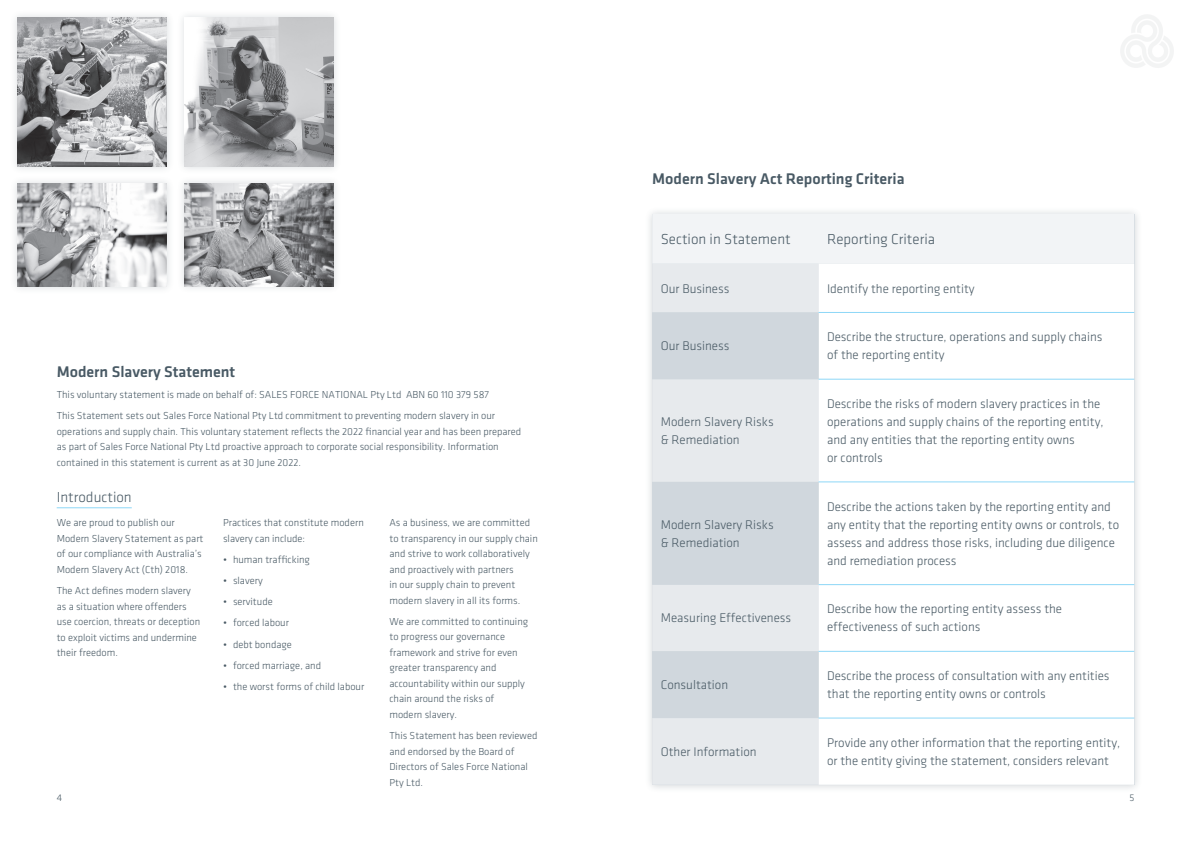
<style>
.page{position:relative;width:1191px;height:842px;background:#fff}
.page>*{position:absolute;margin:0;border:0;box-sizing:border-box;transform-origin:0 0}
.headline{font:16px "Klavika Medium TF";color:#485964}
.subhead_underline{font:300 15px "Klavika";color:#485964}
.body_text{font:300 13px/18px "Klavika";color:#485964}
.body_text-2{font:300 10.5px/15.5px "Klavika";color:#485964}
.body_text_dot_point{font:300 10.5px "Klavika";color:#485964}
.t1{font:300 10px "Klavika";color:#485964}
</style>
<div class="page">
<div style="left:644px;top:207px;width:498px;height:586px;background:#485964;opacity:.25"></div>
<div style="left:652px;top:214px;width:482px;height:50px;background:#f2f4f6"></div>
<div style="left:652px;top:264px;width:166px;height:521px;background:#e7eaed"></div>
<svg style="left:818px;top:264px;width:316px;height:521px"></svg>
<svg style="left:652px;top:312px;width:166px;height:406px;background:#d9dee3"></svg>
<hr style="left:818px;top:312px;width:316px;height:1px;background:#8dd7f7">
<hr style="left:818px;top:379px;width:316px;height:1px;background:#8dd7f7">
<hr style="left:818px;top:482px;width:316px;height:1px;background:#8dd7f7">
<hr style="left:818px;top:584px;width:316px;height:1px;background:#8dd7f7">
<hr style="left:818px;top:651px;width:316px;height:1px;background:#8dd7f7">
<hr style="left:818px;top:718px;width:316px;height:1px;background:#8dd7f7">
<div style="left:177px;top:9px;width:164px;height:165px;background:#f8f9f9"></div>
<img style="left:184px;top:17px;width:150px;height:149px">
<div style="left:10px;top:9px;width:165px;height:165px;background:#485964;opacity:.2"></div>
<img style="left:18px;top:17px;width:149px;height:149px">
<div style="left:177px;top:175px;width:164px;height:119px;background:#f9f9fa"></div>
<img style="left:184px;top:183px;width:150px;height:103px">
<div style="left:10px;top:176px;width:165px;height:119px;background:#f8f9f9"></div>
<img style="left:18px;top:184px;width:149px;height:103px">
<hr style="left:57px;top:507px;width:75px;height:1px;background:#8dd7f7">
<svg style="left:1121px;top:15px;width:53px;height:53px"></svg>
<p class="headline" style="left:652px;top:171px;width:254px">Modern Slavery Act Reporting Criteria</p>
<p class="subhead_underline" style="left:660px;top:231px;width:132px">Section in Statement</p>
<p class="subhead_underline" style="left:827px;top:231px;width:109px">Reporting Criteria</p>
<p class="body_text" style="left:660px;top:279px;width:70px">Our Business</p>
<p class="body_text" style="left:827px;top:279px;width:149px">Identify the reporting entity</p>
<p class="headline" style="left:57px;top:363px;width:180px">Modern Slavery Statement</p>
<p class="body_text-2" style="left:57px;top:387px;width:434px">This voluntary statement is made on behalf of: SALES FORCE NATIONAL Pty Ltd ABN 60 110 379 587</p>
<p class="body_text-2" style="left:57px;top:408px;width:466px">This Statement sets out Sales Force National Pty Ltd commitment to preventing modern slavery in our operations and supply chain. This voluntary statement reflects the 2022 financial year and has been prepared as part of Sales Force National Pty Ltd proactive approach to corporate social responsibility. Information contained in this statement is current as at 30 June 2022.</p>
<p class="subhead_underline" style="left:57px;top:490px;width:77px">Introduction</p>
<p class="body_text-2" style="left:57px;top:515px;width:148px">We are proud to publish our<br>Modern Slavery Statement as part of our compliance with Australia’s<br>Modern Slavery Act (Cth) 2018.</p>
<p class="body_text-2" style="left:57px;top:583px;width:145px">The Act defines modern slavery as a situation where offenders use coercion, threats or deception to exploit victims and undermine their freedom.</p>
<p class="body_text-2" style="left:223px;top:515px;width:142px">Practices that constitute modern slavery can include:</p>
<p class="body_text_dot_point" style="left:223px;top:554px;width:88px">• human trafficking</p>
<p class="body_text_dot_point" style="left:223px;top:575px;width:41px">• slavery</p>
<p class="body_text_dot_point" style="left:223px;top:596px;width:51px">• servitude</p>
<p class="body_text_dot_point" style="left:223px;top:617px;width:67px">• forced labour</p>
<p class="body_text_dot_point" style="left:223px;top:639px;width:70px">• debt bondage</p>
<p class="body_text_dot_point" style="left:223px;top:660px;width:100px">• forced marriage, and</p>
<p class="body_text_dot_point" style="left:223px;top:681px;width:143px">• the worst forms of child labour</p>
<p class="body_text-2" style="left:389px;top:515px;width:150px">As a business, we are committed to transparency in our supply chain and strive to work collaboratively and proactively with partners<br>in our supply chain to prevent modern slavery in all its forms.</p>
<p class="body_text-2" style="left:389px;top:614px;width:140px">We are committed to continuing to progress our governance framework and strive for even greater transparency and accountability within our supply chain around the risks of modern slavery.</p>
<p class="body_text-2" style="left:389px;top:728px;width:149px">This Statement has been reviewed and endorsed by the Board of<br>Directors of Sales Force National<br>Pty Ltd.</p>
<p class="body_text" style="left:660px;top:337px;width:70px">Our Business</p>
<p class="body_text" style="left:827px;top:328px;width:277px">Describe the structure, operations and supply chains of the reporting entity</p>
<p class="body_text" style="left:660px;top:413px;width:114px">Modern Slavery Risks &amp; Remediation</p>
<p class="body_text" style="left:660px;top:516px;width:114px">Modern Slavery Risks &amp; Remediation</p>
<p class="body_text" style="left:827px;top:395px;width:278px">Describe the risks of modern slavery practices in the operations and supply chains of the reporting entity, and any entities that the reporting entity owns<br>or controls</p>
<p class="body_text" style="left:827px;top:498px;width:293px">Describe the actions taken by the reporting entity and any entity that the reporting entity owns or controls, to assess and address those risks, including due diligence and remediation process</p>
<p class="body_text" style="left:660px;top:609px;width:132px">Measuring Effectiveness</p>
<p class="body_text" style="left:827px;top:600px;width:237px">Describe how the reporting entity assess the effectiveness of such actions</p>
<p class="body_text" style="left:660px;top:676px;width:69px">Consultation</p>
<p class="body_text" style="left:827px;top:667px;width:284px">Describe the process of consultation with any entities that the reporting entity owns or controls</p>
<p class="body_text" style="left:660px;top:743px;width:97px">Other Information</p>
<p class="body_text" style="left:827px;top:734px;width:295px">Provide any other information that the reporting entity, or the entity giving the statement, considers relevant</p>
<p class="t1" style="left:57px;top:792px;width:7px">4</p>
<p class="t1" style="left:1129px;top:792px;width:6px">5</p>
</div>
